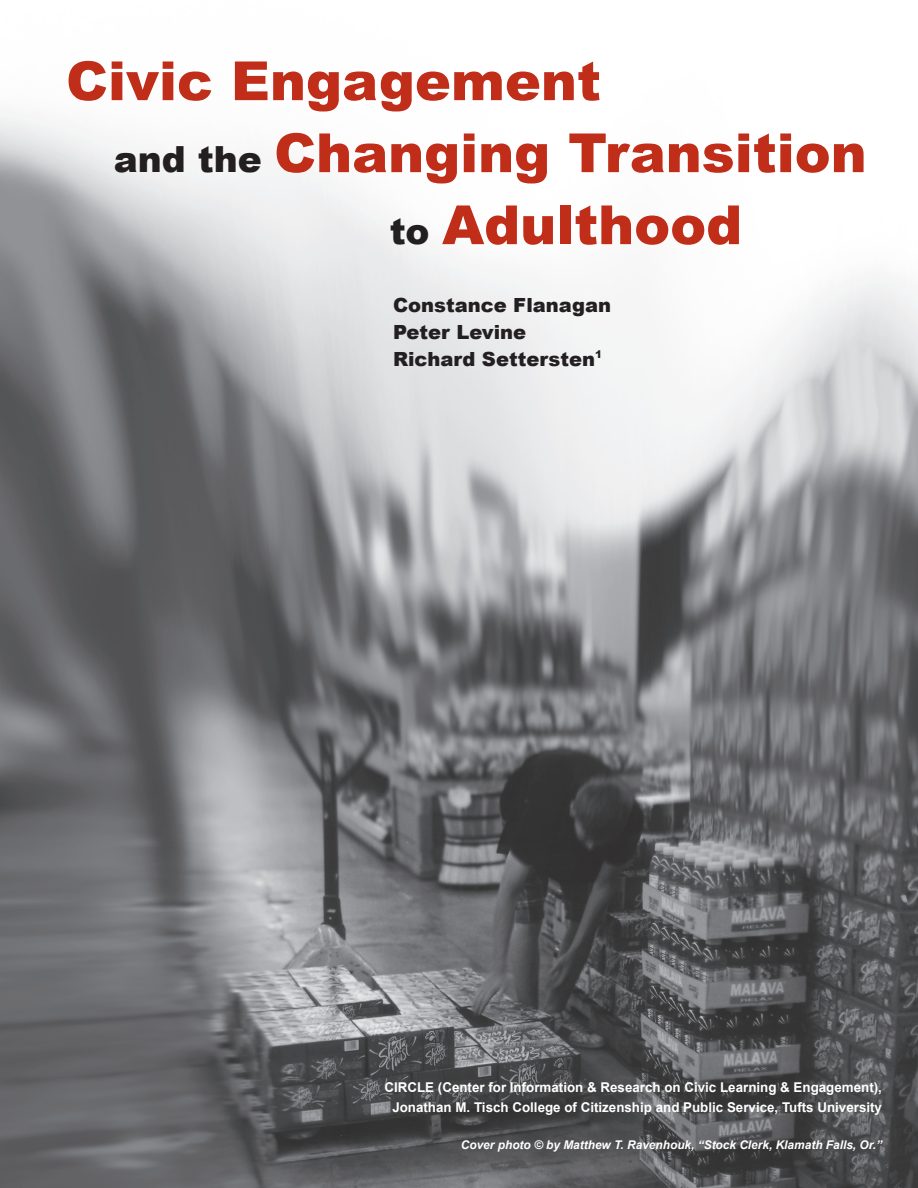
<style>
.page{position:relative;width:918px;height:1188px;background:#fff}
.page>*{position:absolute;margin:0;border:0;box-sizing:border-box;transform-origin:0 0}
.footnote_paragraph{font:900 54px "Arial";color:#c02d19}
.footnote_paragraph-2{font:900 19.5px "Arial";color:#231f20}
.footnote_paragraph-3{font:700 13.5px/19.5px "Arial";color:#fff;text-align:center}
.footnote_paragraph-4{font:italic 700 12px "Arial";color:#fff}
.s1{font-size:36px;color:#231f20}
</style>
<div class="page">
<img style="left:0;top:113px;width:918px;height:1075px">
<p class="footnote_paragraph" style="left:66px;top:42px;width:536px">Civic Engagement</p>
<p class="footnote_paragraph" style="left:114px;top:114px;width:754px"><span class="s1">and the</span> Changing Transition</p>
<p class="footnote_paragraph" style="left:390px;top:186px;width:354px"><span class="s1">to</span> Adulthood</p>
<p class="footnote_paragraph-2" style="left:393px;top:290px;width:220px">Constance Flanagan</p>
<p class="footnote_paragraph-2" style="left:393px;top:317px;width:135px">Peter Levine</p>
<p class="footnote_paragraph-2" style="left:393px;top:344px;width:211px">Richard Settersten<sup>1</sup></p>
<p class="footnote_paragraph-3" style="left:384px;top:1078px;width:499px">CIRCLE (Center for Information &amp; Research on Civic Learning &amp; Engagement),<br>Jonathan M. Tisch College of Citizenship and Public Service, Tufts University</p>
<p class="footnote_paragraph-4" style="left:461px;top:1137px;width:423px">Cover photo © by Matthew T. Ravenhouk, “Stock Clerk, Klamath Falls, Or.”</p>
</div>
